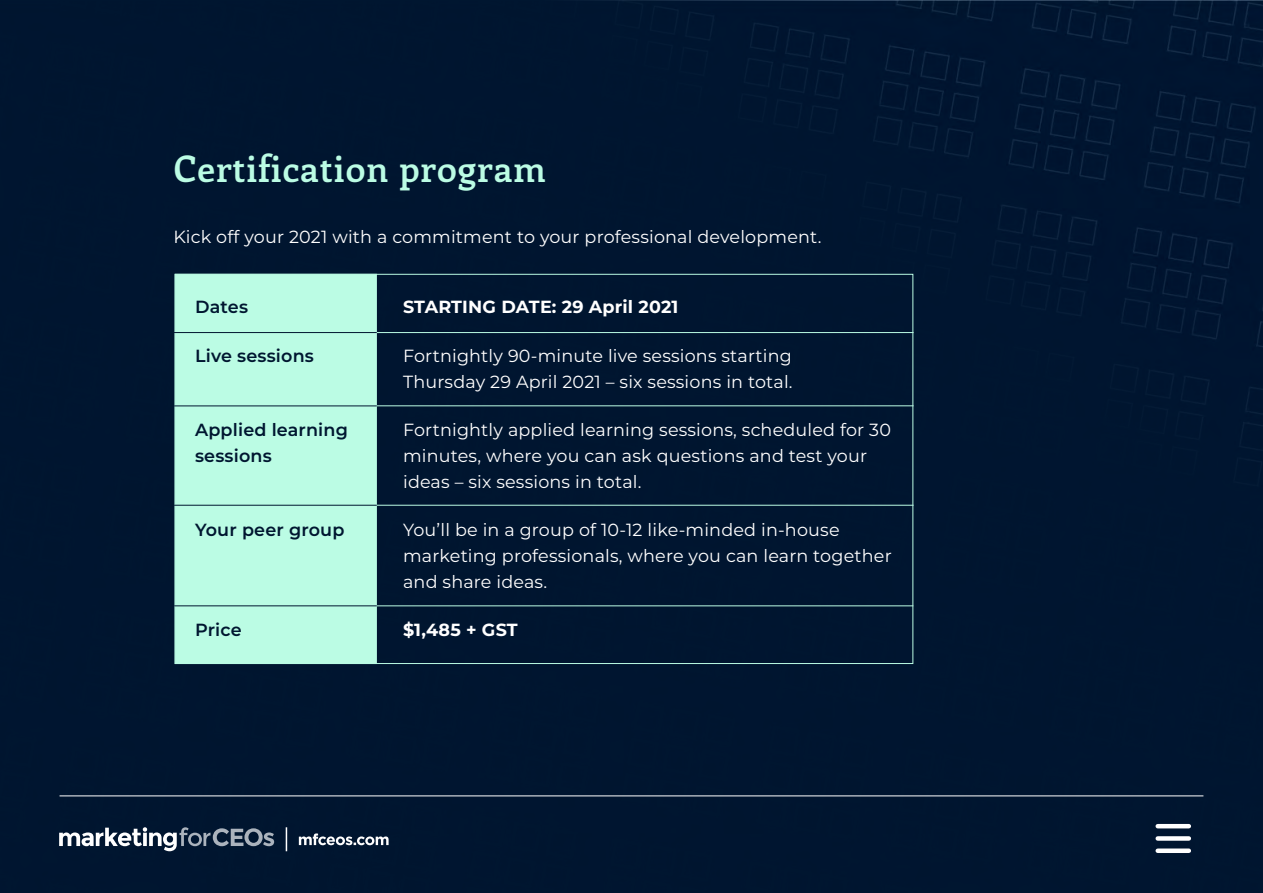
<style>
.page{position:relative;width:1263px;height:893px;background:#001530}
.page>*{position:absolute;margin:0;border:0;box-sizing:border-box;transform-origin:0 0}
.t1{font:600 36px "Enriqueta";letter-spacing:.03em;color:#bbfce4}
.t2{font:17.55px/25.7px "Montserrat";letter-spacing:.01em;color:#fff}
.t3{font:600 17.55px "Montserrat";letter-spacing:.01em;color:#001630}
.t4{font:700 17.55px "Montserrat";letter-spacing:.01em;color:#fff}
</style>
<div class="page">
<hr style="left:60px;top:795px;width:1143px;height:1px;background:#fff">
<div style="left:175px;top:274px;width:202px;height:390px;background:#bbfce4;border:1px solid #bbfce4"></div>
<hr style="left:174px;top:332px;width:739px;height:1px;background:#bbfce4">
<hr style="left:174px;top:405px;width:739px;height:1px;background:#bbfce4">
<hr style="left:174px;top:505px;width:739px;height:1px;background:#bbfce4">
<hr style="left:174px;top:605px;width:739px;height:1px;background:#bbfce4">
<hr style="left:169px;top:332px;width:208px;height:1px;background:#001630">
<hr style="left:169px;top:405px;width:208px;height:1px;background:#001630">
<hr style="left:169px;top:505px;width:208px;height:1px;background:#001630">
<hr style="left:169px;top:605px;width:208px;height:1px;background:#001630">
<hr style="left:1158px;top:824px;width:31px;height:4px;background:#fff">
<div style="left:1158px;top:836px;width:31px;height:5px;background:#fff"></div>
<div style="left:1158px;top:848px;width:31px;height:5px;background:#fff"></div>
<svg style="left:299px;top:833px;width:90px;height:12px"></svg>
<svg style="left:59px;top:827px;width:215px;height:24px"></svg>
<svg style="left:286px;top:827px;width:1px;height:24px"></svg>
<h1 class="t1" style="left:174px;top:145px;width:373px">Certification program</h1>
<p class="t2" style="left:173px;top:223px;width:649px">Kick off your 2021 with a commitment to your professional development.</p>
<p class="t3" style="left:195px;top:295px;width:54px">Dates</p>
<p class="t4" style="left:403px;top:294px;width:277px">STARTING DATE: 29 April 2021</p>
<p class="t3" style="left:195px;top:343px;width:120px">Live sessions</p>
<p class="t2" style="left:403px;top:342px;width:391px">Fortnightly 90-minute live sessions starting<br>Thursday 29 April 2021 – six sessions in total.</p>
<p class="t3" style="left:195px;top:418px;width:154px">Applied learning</p>
<p class="t2" style="left:403px;top:417px;width:489px">Fortnightly applied learning sessions, scheduled for 30</p>
<p class="t3" style="left:195px;top:443px;width:78px">sessions</p>
<p class="t2" style="left:403px;top:442px;width:465px">minutes, where you can ask questions and test your ideas – six sessions in total.</p>
<p class="t3" style="left:195px;top:518px;width:151px">Your peer group</p>
<p class="t2" style="left:403px;top:517px;width:490px">You’ll be in a group of 10-12 like-minded in-house marketing professionals, where you can learn together and share ideas.</p>
<p class="t3" style="left:195px;top:618px;width:48px">Price</p>
<p class="t4" style="left:403px;top:617px;width:116px">$1,485 + GST</p>
</div>
